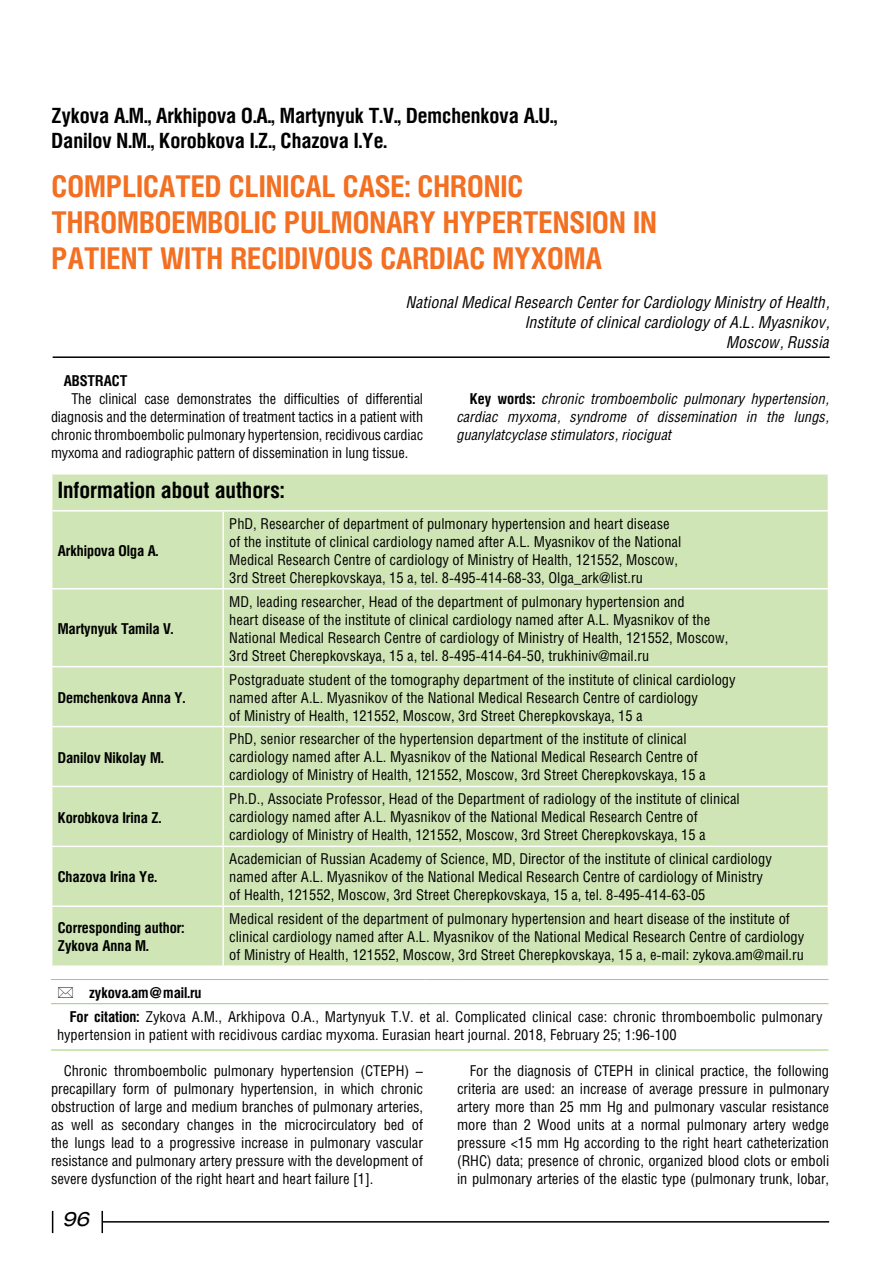
<style>
.page{position:relative;width:893px;height:1263px;background:#fff}
.page>*{position:absolute;margin:0;border:0;box-sizing:border-box;transform-origin:0 0}
.t1{font:700 30px/36px "Helios Cond";color:#f36f21}
.t2{font:700 22.5px "Helios Cond";color:#000}
.t3{font:700 21px/25.2px "Helios Cond";color:#000}
.t4{font:italic 19.5px "Helios Ext";color:#000}
.t5{font:italic 16.5px/19.8px "Helios Cond";color:#000;text-align:right}
.t6{font:15px/18px "Helios Cond";color:#000}
.t7{font:700 15px/18px "Helios Cond";color:#000}
.t8{font:italic 15px/18px "Helios Cond";color:#000;text-align:justify}
.s1{font-weight:700;font-style:normal}
.s2{font-weight:700}
</style>
<div class="page">
<hr style="left:103px;top:1221px;width:726px;height:1px;background:#000">
<svg style="left:102px;top:1211px;width:1px;height:22px"></svg>
<svg style="left:52px;top:1211px;width:1px;height:22px"></svg>
<hr style="left:53px;top:356px;width:777px;height:2px;background:#000">
<div style="left:52px;top:475px;width:776px;height:490px;background:#cfe5b5"></div>
<hr style="left:51px;top:510px;width:172px;height:2px;background:#fff">
<hr style="left:51px;top:588px;width:172px;height:1px;background:#fff">
<hr style="left:51px;top:666px;width:172px;height:1px;background:#fff">
<hr style="left:51px;top:726px;width:172px;height:1px;background:#fff">
<hr style="left:51px;top:786px;width:172px;height:1px;background:#fff">
<hr style="left:51px;top:846px;width:172px;height:1px;background:#fff">
<hr style="left:51px;top:905px;width:172px;height:2px;background:#fff">
<hr style="left:223px;top:510px;width:606px;height:2px;background:#fff">
<hr style="left:222px;top:512px;width:2px;height:76px;background:#fff">
<hr style="left:223px;top:588px;width:606px;height:1px;background:#fff">
<hr style="left:222px;top:589px;width:2px;height:77px;background:#fff">
<hr style="left:223px;top:666px;width:606px;height:1px;background:#fff">
<hr style="left:222px;top:667px;width:2px;height:59px;background:#fff">
<hr style="left:223px;top:726px;width:606px;height:1px;background:#fff">
<hr style="left:222px;top:727px;width:2px;height:59px;background:#fff">
<hr style="left:223px;top:786px;width:606px;height:1px;background:#fff">
<hr style="left:222px;top:787px;width:2px;height:59px;background:#fff">
<hr style="left:223px;top:846px;width:606px;height:1px;background:#fff">
<hr style="left:222px;top:847px;width:2px;height:58px;background:#fff">
<hr style="left:223px;top:905px;width:606px;height:2px;background:#fff">
<hr style="left:222px;top:907px;width:2px;height:58px;background:#fff">
<hr style="left:51px;top:979px;width:374px;height:1px;background:#9dce6c">
<hr style="left:425px;top:979px;width:32px;height:1px;background:#9dce6c">
<hr style="left:457px;top:979px;width:371px;height:1px;background:#9dce6c">
<hr style="left:51px;top:1003px;width:374px;height:1px;background:#9dce6c">
<hr style="left:425px;top:1003px;width:32px;height:1px;background:#9dce6c">
<hr style="left:457px;top:1003px;width:371px;height:1px;background:#9dce6c">
<hr style="left:51px;top:1049px;width:374px;height:1px;background:#9dce6c">
<hr style="left:425px;top:1049px;width:32px;height:1px;background:#9dce6c">
<hr style="left:457px;top:1049px;width:371px;height:1px;background:#9dce6c">
<h3 class="t3" style="left:52px;top:102px;width:507px">Zykova A.M., Arkhipova O.A., Martynyuk T.V., Demchenkova A.U.,<br>Danilov N.M., Korobkova I.Z., Chazova I.Ye.</h3>
<h1 class="t1" style="left:52px;top:167px;width:607px">COMPLICATED CLINICAL CASE: CHRONIC<br>THROMBOEMBOLIC PULMONARY HYPERTENSION IN<br>PATIENT WITH RECIDIVOUS CARDIAC MYXOMA</h1>
<p class="t5" style="left:407px;top:292px;width:425px">National Medical Research Center for Cardiology Ministry of Health,<br>Institute of clinical cardiology of A.L. Myasnikov,<br>Moscow, Russia</p>
<p class="t7" style="left:64px;top:372px;width:17px">Abstract</p>
<p class="t6" style="left:51px;top:390px;width:374px;text-align:justify;text-indent:20px">The clinical case demonstrates the difficulties of differential diagnosis and the determination of treatment tactics in a patient with chronic thromboembolic pulmonary hypertension, recidivous cardiac myxoma and radiographic pattern of dissemination in lung tissue.</p>
<p class="t8" style="left:457px;top:390px;width:374px;text-indent:13px"><span class="s1">Key words:</span> сhronic tromboembolic pulmonary hypertension, cardiac myxoma, syndrome of dissemination in the lungs, guanylatcyclase stimulators, riociguat</p>
<h2 class="t2" style="left:58px;top:477px;width:228px">Information about authors:</h2>
<p class="t7" style="left:58px;top:541px;width:102px">Arkhipova Olga A.</p>
<p class="t7" style="left:58px;top:619px;width:117px">Martynyuk Tamila V.</p>
<p class="t7" style="left:58px;top:688px;width:129px">Demchenkova Anna Y.</p>
<p class="t7" style="left:58px;top:748px;width:107px">Danilov Nikolay M.</p>
<p class="t7" style="left:58px;top:808px;width:105px">Korobkova Irina Z.</p>
<p class="t7" style="left:58px;top:868px;width:101px">Chazova Irina Ye.</p>
<p class="t6" style="left:229px;top:514px;width:454px">PhD, Researcher of department of pulmonary hypertension and heart disease of the institute of clinical cardiology named after A.L. Myasnikov of the National Medical Research Centre of cardiology of Ministry of Health, 121552, Moscow, 3rd Street Cherepkovskaya, 15 a, tel. 8-495-414-68-33, Olga_ark@list.ru</p>
<p class="t6" style="left:229px;top:592px;width:501px">MD, leading researcher, Head of the department of pulmonary hypertension and<br>heart disease of the institute of clinical cardiology named after A.L. Myasnikov of the National Medical Research Centre of cardiology of Ministry of Health, 121552, Moscow, 3rd Street Cherepkovskaya, 15 a, tel. 8-495-414-64-50, trukhiniv@mail.ru</p>
<p class="t6" style="left:229px;top:670px;width:508px">Postgraduate student of the tomography department of the institute of clinical cardiology named after A.L. Myasnikov of the National Medical Research Centre of cardiology<br>of Ministry of Health, 121552, Moscow, 3rd Street Cherepkovskaya, 15 a</p>
<p class="t6" style="left:229px;top:730px;width:478px">PhD, senior researcher of the hypertension department of the institute of clinical cardiology named after A.L. Myasnikov of the National Medical Research Centre of cardiology of Ministry of Health, 121552, Moscow, 3rd Street Cherepkovskaya, 15 a</p>
<p class="t6" style="left:229px;top:790px;width:512px">Ph.D., Associate Professor, Head of the Department of radiology of the institute of clinical cardiology named after A.L. Myasnikov of the National Medical Research Centre of cardiology of Ministry of Health, 121552, Moscow, 3rd Street Cherepkovskaya, 15 a</p>
<p class="t6" style="left:229px;top:850px;width:544px">Academician of Russian Academy of Science, MD, Director of the institute of clinical cardiology named after A.L. Myasnikov of the National Medical Research Centre of cardiology of Ministry of Health, 121552, Moscow, 3rd Street Cherepkovskaya, 15 a, tel. 8-495-414-63-05</p>
<p class="t7" style="left:58px;top:918px;width:128px">Corresponding author:<br>Zykova Anna M.</p>
<p class="t6" style="left:229px;top:909px;width:576px">Medical resident of the department of pulmonary hypertension and heart disease of the institute of clinical cardiology named after A.L. Myasnikov of the National Medical Research Centre of cardiology of Ministry of Health, 121552, Moscow, 3rd Street Cherepkovskaya, 15 a, e-mail: zykova.am@mail.ru</p>
<p class="t6" style="left:70px;top:980px;width:754px;line-height:24.2px;text-indent:19px"><span class="s2">zykova.am@mail.ru<br>For citation:</span> Zykova A.M., Arkhipova O.A., Martynyuk T.V. et al. Complicated clinical case: chronic thromboembolic pulmonary</p>
<p class="t6" style="left:57px;top:1025px;width:621px">hypertension in patient with recidivous cardiac myxoma. Eurasian heart journal. 2018, February 25; 1:96-100</p>
<p class="t6" style="left:51px;top:1062px;width:374px;text-align:justify;text-indent:13px">Chronic thromboembolic pulmonary hypertension (CTEPH) – precapillary form of pulmonary hypertension, in which chronic obstruction of large and medium branches of pulmonary arteries, as well as secondary changes in the microcirculatory bed of the lungs lead to a progressive increase in pulmonary vascular resistance and pulmonary artery pressure with the development of severe dysfunction of the right heart and heart failure [1].</p>
<p class="t6" style="left:457px;top:1062px;width:374px;text-align:justify;text-indent:13px">For the diagnosis of CTEPH in clinical practice, the following criteria are used: an increase of average pressure in pulmonary artery more than 25 mm Hg and pulmonary vascular resistance more than 2 Wood units at a normal pulmonary artery wedge pressure &lt;15 mm Hg according to the right heart catheterization (RHC) data; presence of chronic, organized blood clots or emboli in pulmonary arteries of the elastic type (pulmonary trunk, lobar,</p>
<h3 class="t4" style="left:64px;top:1207px;width:28px">96</h3>
</div>
